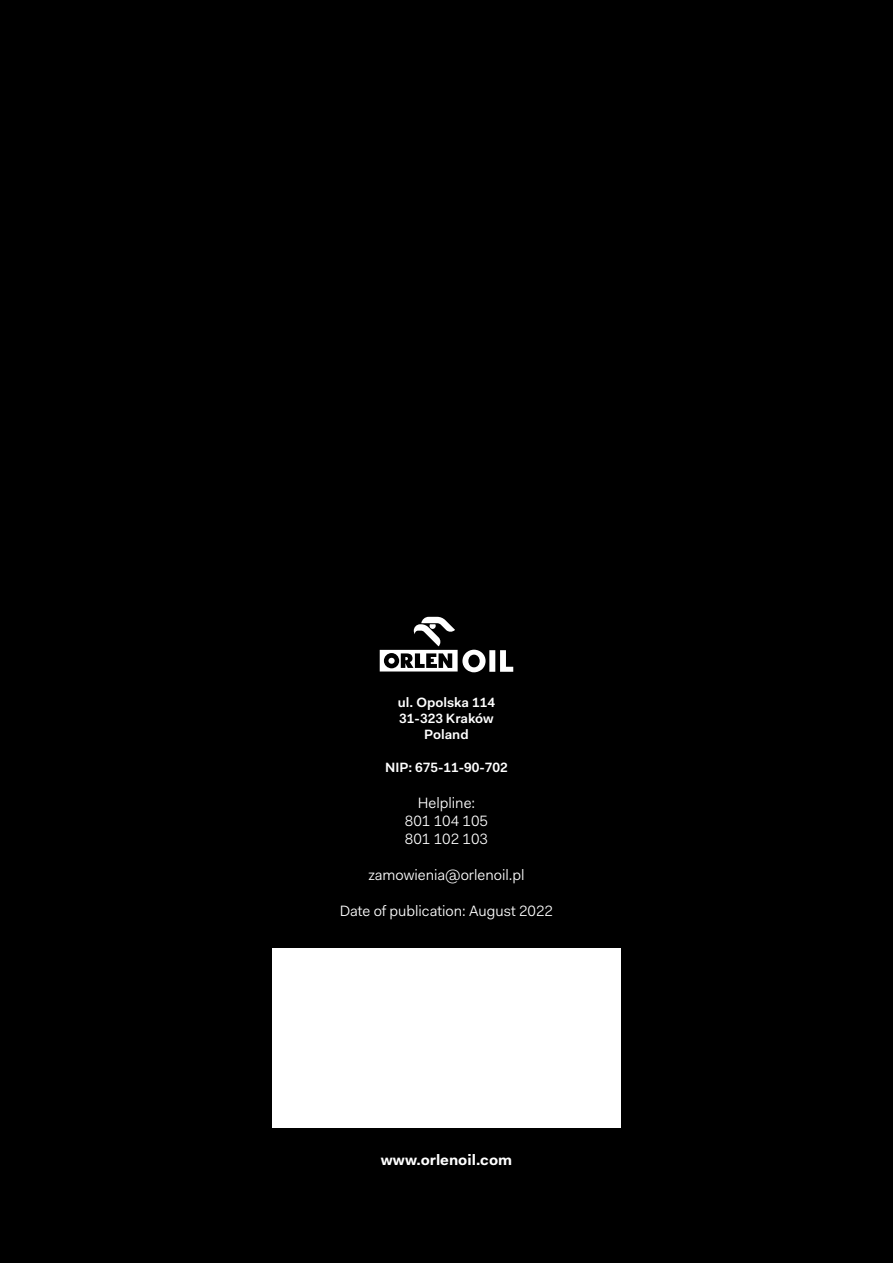
<style>
.page{position:relative;width:893px;height:1263px;background:#000}
.page>*{position:absolute;margin:0;border:0;box-sizing:border-box;transform-origin:0 0}
.t1{font:15px/18px "Fakt Pro Blond";color:#fff;text-align:center}
.t2{font:700 15px "Fakt Pro";color:#fff}
.t3{font:600 13.5px/16.2px "Fakt Pro";color:#fff;text-align:center}
</style>
<div class="page">
<svg style="left:380px;top:617px;width:133px;height:55px"></svg>
<div style="left:272px;top:949px;width:349px;height:179px;background:#fff"></div>
<p class="t3" style="left:398px;top:694px;width:99px">ul. Opolska 114<br>31-323 Kraków<br>Poland</p>
<p class="t3" style="left:385px;top:759px;width:124px">NIP: 675-11-90-702</p>
<p class="t1" style="left:405px;top:793px;width:85px">Helpline:<br>801 104 105<br>801 102 103</p>
<p class="t1" style="left:368px;top:865px;width:158px">zamowienia@orlenoil.pl</p>
<p class="t1" style="left:340px;top:901px;width:215px">Date of publication: August 2022</p>
<p class="t2" style="left:381px;top:1150px;width:133px">www.orlenoil.com</p>
</div>
